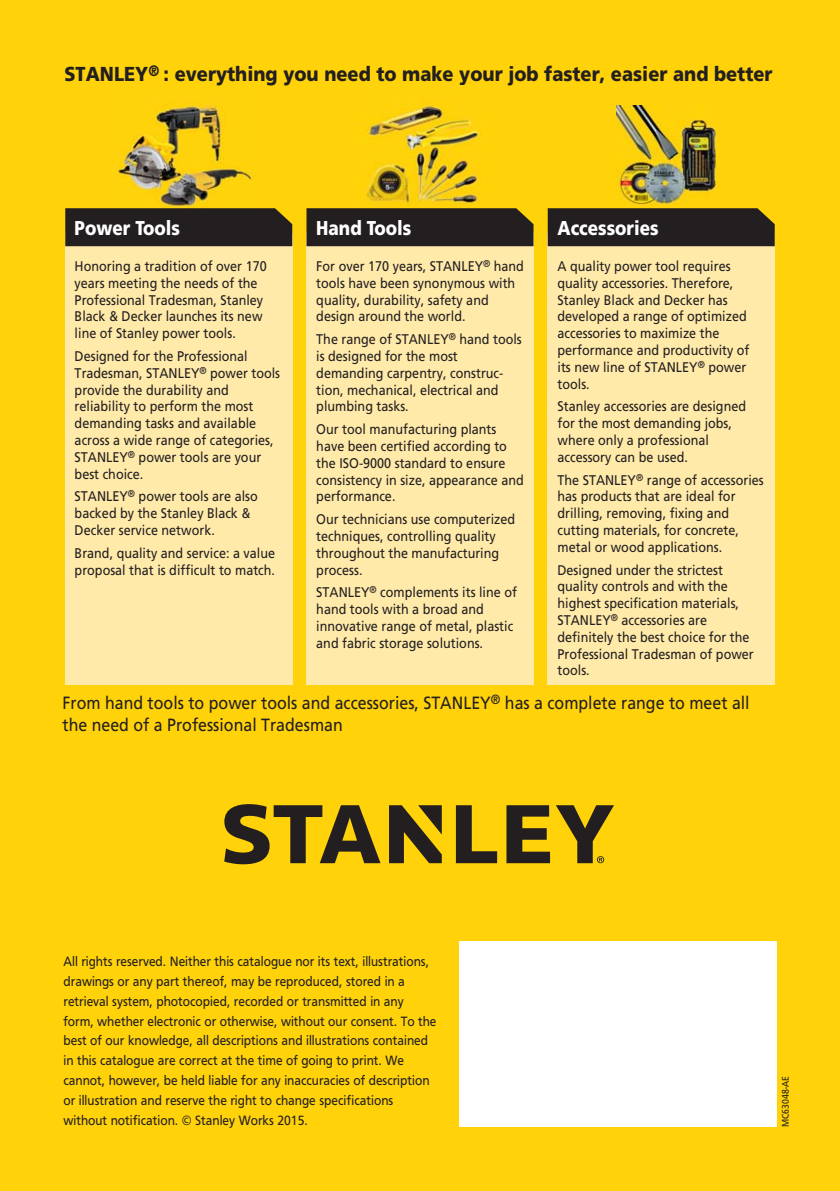
<style>
.page{position:relative;width:840px;height:1191px;background:#fff}
.page>*{position:absolute;margin:0;border:0;box-sizing:border-box;transform-origin:0 0}
.t1{font:900 20.2px "Frutiger";color:#231f20;scale:.9 1}
.t2{font:900 20px "Frutiger";color:#fff;scale:.85 1}
.t3{font:17.8px/22.8px "Frutiger";color:#231f20;scale:.9 1}
.t4{font:14px/16.8px "Frutiger";color:#231f20;scale:.9 1}
.t5{font:14px/19.8px "Frutiger";color:#231f20;scale:.9 1}
.t6{font:10px "Frutiger";color:#231f20;scale:.9 1}
</style>
<div class="page">
<div style="left:0;top:0;width:839px;height:1191px;background:#ffd20a"></div>
<svg style="left:389px;top:805px;width:52px;height:58px"></svg>
<svg style="left:506px;top:805px;width:43px;height:58px"></svg>
<svg style="left:455px;top:805px;width:42px;height:58px"></svg>
<svg style="left:224px;top:804px;width:156px;height:60px"></svg>
<svg style="left:555px;top:805px;width:58px;height:58px"></svg>
<div style="left:458px;top:941px;width:317px;height:185px;background:#fff"></div>
<img style="left:102px;top:87px;width:153px;height:121px">
<img style="left:616px;top:105px;width:99px;height:100px">
<img style="left:359px;top:85px;width:121px;height:121px">
<div style="left:65px;top:233px;width:227px;height:451px;background:#ffeaaa"></div>
<div style="left:65px;top:208px;width:227px;height:38px;background:#231f20"></div>
<div style="left:306px;top:233px;width:227px;height:451px;background:#ffeaaa"></div>
<div style="left:306px;top:208px;width:227px;height:38px;background:#231f20"></div>
<div style="left:547px;top:233px;width:227px;height:451px;background:#ffeaaa"></div>
<div style="left:547px;top:208px;width:227px;height:38px;background:#231f20"></div>
<p class="t1" style="left:64px;top:66px;width:787px">STANLEY<sup>®</sup> : everything you need to make your job faster, easier and better</p>
<p class="t2" style="left:75px;top:219px;width:125px">Power Tools</p>
<p class="t4" style="left:75px;top:259px;width:215px">Honoring a tradition of over 170 years meeting the needs of the<br>Professional Tradesman, Stanley<br>Black &amp; Decker launches its new line of Stanley power tools.</p>
<p class="t4" style="left:75px;top:349px;width:230px">Designed for the Professional<br>Tradesman, STANLEY<sup>®</sup> power tools provide the durability and reliability to perform the most demanding tasks and available across a wide range of categories,<br>STANLEY<sup>®</sup> power tools are your best choice.</p>
<p class="t4" style="left:75px;top:489px;width:205px">STANLEY<sup>®</sup> power tools are also backed by the Stanley Black &amp;<br>Decker service network.</p>
<p class="t4" style="left:75px;top:545px;width:224px">Brand, quality and service: a value proposal that is difficult to match.</p>
<p class="t2" style="left:316px;top:219px;width:113px">Hand Tools</p>
<p class="t4" style="left:316px;top:259px;width:232px">For over 170 years, STANLEY<sup>®</sup> hand tools have been synonymous with quality, durability, safety and design around the world.</p>
<p class="t4" style="left:316px;top:332px;width:230px">The range of STANLEY<sup>®</sup> hand tools is designed for the most demanding carpentry, construc&shy;tion, mechanical, electrical and plumbing tasks.</p>
<p class="t4" style="left:316px;top:422px;width:232px">Our tool manufacturing plants have been certified according to the ISO-9000 standard to ensure consistency in size, appearance and performance.</p>
<p class="t4" style="left:316px;top:512px;width:222px">Our technicians use computerized techniques, controlling quality throughout the manufacturing process.</p>
<p class="t4" style="left:316px;top:585px;width:224px">STANLEY<sup>®</sup> complements its line of hand tools with a broad and innovative range of metal, plastic and fabric storage solutions.</p>
<p class="t2" style="left:557px;top:219px;width:120px">Accessories</p>
<p class="t4" style="left:557px;top:259px;width:215px">A quality power tool requires quality accessories. Therefore,<br>Stanley Black and Decker has developed a range of optimized accessories to maximize the performance and productivity of its new line of STANLEY<sup>®</sup> power tools.</p>
<p class="t4" style="left:557px;top:399px;width:211px">Stanley accessories are designed for the most demanding jobs, where only a professional accessory can be used.</p>
<p class="t4" style="left:557px;top:472px;width:230px">The STANLEY<sup>®</sup> range of accessories has products that are ideal for drilling, removing, fixing and cutting materials, for concrete, metal or wood applications.</p>
<p class="t4" style="left:557px;top:562px;width:219px">Designed under the strictest quality controls and with the highest specification materials,<br>STANLEY<sup>®</sup> accessories are definitely the best choice for the<br>Professional Tradesman of power tools.</p>
<p class="t3" style="left:62px;top:692px;width:764px">From hand tools to power tools and accessories, STANLEY<sup>®</sup> has a complete range to meet all the need of a Professional Tradesman</p>
<p class="t5" style="left:63px;top:952px;width:416px">All rights reserved. Neither this catalogue nor its text, illustrations, drawings or any part thereof, may be reproduced, stored in a retrieval system, photocopied, recorded or transmitted in any form, whether electronic or otherwise, without our consent. To the best of our knowledge, all descriptions and illustrations contained in this catalogue are correct at the time of going to print. We cannot, however, be held liable for any inaccuracies of description or illustration and reserve the right to change specifications without notification. © Stanley Works 2015.</p>
<p class="t6" style="left:780px;top:1127px;width:58px;rotate:-90deg">MC63048-AE</p>
</div>
